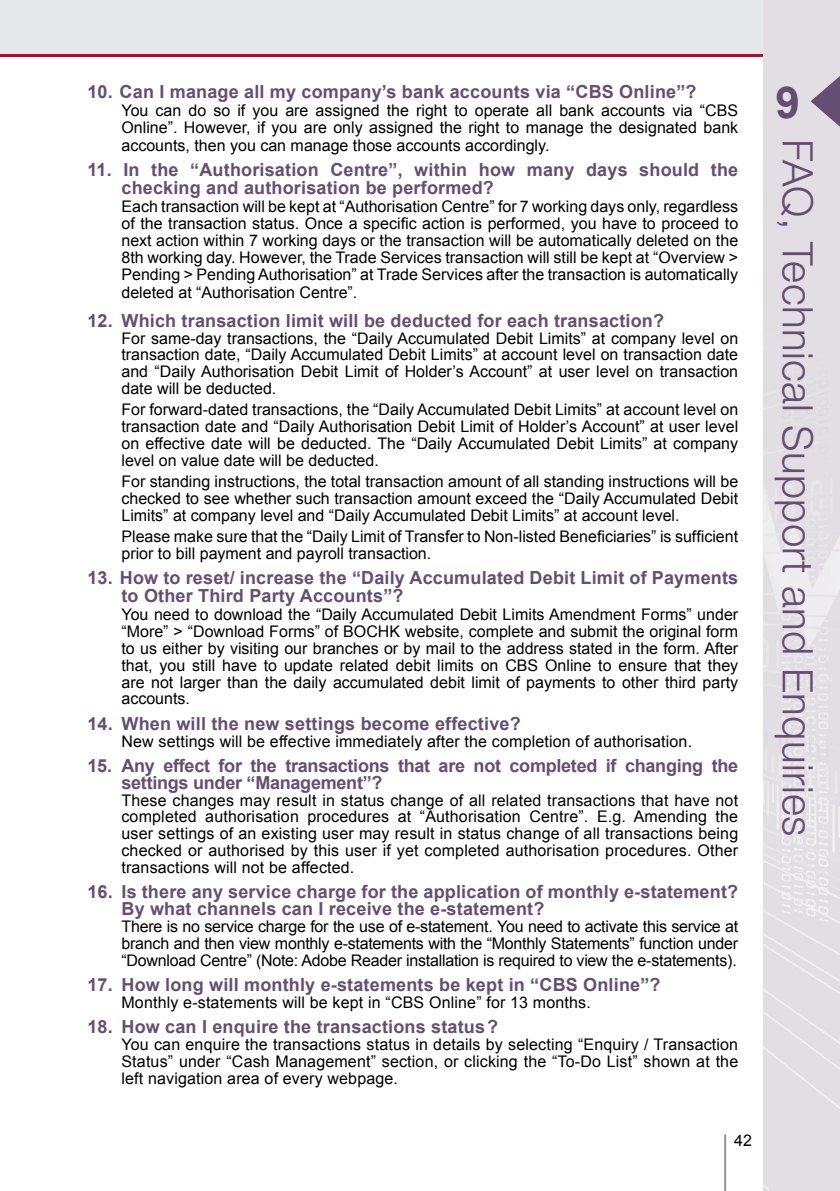
<style>
.page{position:relative;width:840px;height:1191px;background:#fff}
.page>*{position:absolute;margin:0;border:0;box-sizing:border-box;transform-origin:0 0}
.t1{font:700 44px "Arial";color:#644f72}
.t2{font:300 42px "Helvetica Neue LT Std";letter-spacing:.01em;color:#644f72}
.t3{font:700 18px/18px "Arial";letter-spacing:.01em;color:#644f72}
.t4{font:700 18px/16.8px "Arial";letter-spacing:-.015em;color:#644f72}
.t5{font:16px/16.8px "Arial";color:#000;text-align:justify}
</style>
<div class="page">
<hr style="left:723px;top:1134px;width:2px;height:57px;background:#939598">
<div style="left:0;top:0;width:839px;height:57px;background:#b10a32"></div>
<div style="left:0;top:0;width:839px;height:54px;background:#e6e7e8"></div>
<img style="left:763px;top:54px;width:76px;height:1137px">
<svg style="left:810px;top:76px;width:29px;height:51px"></svg>
<p class="t3" style="left:87px;top:83px;width:610px">10. Can I manage all my company’s bank accounts via “CBS Online”?</p>
<p class="t5" style="left:121px;top:102px;width:618px;line-height:17.4px">You can do so if you are assigned the right to operate all bank accounts via “CBS Online”. However, if you are only assigned the right to manage the designated bank accounts, then you can manage those accounts accordingly.</p>
<p class="t3" style="left:121px;top:161px;width:618px;text-indent:-34px">11. In the “Authorisation Centre”, within how many days should the checking and authorisation be performed?</p>
<p class="t5" style="left:121px;top:198px;width:618px">Each transaction will be kept at “Authorisation Centre” for 7 working days only, regardless of the transaction status. Once a specific action is performed, you have to proceed to next action within 7 working days or the transaction will be automatically deleted on the 8th working day. However, the Trade Services transaction will still be kept at “Overview &gt; Pending &gt; Pending Authorisation” at Trade Services after the transaction is automatically</p>
<p class="t5" style="left:121px;top:285px;width:237px">deleted at “Authorisation Centre”.</p>
<p class="t3" style="left:87px;top:312px;width:578px">12. Which transaction limit will be deducted for each transaction?</p>
<p class="t5" style="left:121px;top:330px;width:618px">For same-day transactions, the “Daily Accumulated Debit Limits” at company level on transaction date, “Daily Accumulated Debit Limits” at account level on transaction date and “Daily Authorisation Debit Limit of Holder’s Account” at user level on transaction date will be deducted.</p>
<p class="t5" style="left:121px;top:401px;width:618px">For forward-dated transactions, the “Daily Accumulated Debit Limits” at account level on transaction date and “Daily Authorisation Debit Limit of Holder’s Account” at user level on effective date will be deducted. The “Daily Accumulated Debit Limits” at company level on value date will be deducted.</p>
<p class="t5" style="left:121px;top:473px;width:618px">For standing instructions, the total transaction amount of all standing instructions will be checked to see whether such transaction amount exceed the “Daily Accumulated Debit Limits” at company level and “Daily Accumulated Debit Limits” at account level.</p>
<p class="t5" style="left:121px;top:528px;width:618px">Please make sure that the “Daily Limit of Transfer to Non-listed Beneficiaries” is sufficient prior to bill payment and payroll transaction.</p>
<p class="t3" style="left:121px;top:569px;width:618px;text-indent:-34px">13. How to reset/ increase the “Daily Accumulated Debit Limit of Payments to Other Third Party Accounts”?</p>
<p class="t5" style="left:121px;top:606px;width:618px">You need to download the “Daily Accumulated Debit Limits Amendment Forms” under “More” &gt; “Download Forms” of BOCHK website, complete and submit the original form to us either by visiting our branches or by mail to the address stated in the form. After that, you still have to update related debit limits on CBS Online to ensure that they are not larger than the daily accumulated debit limit of payments to other third party accounts.</p>
<p class="t3" style="left:87px;top:715px;width:434px">14. When will the new settings become effective?</p>
<p class="t5" style="left:121px;top:733px;width:572px">New settings will be effective immediately after the completion of authorisation.</p>
<p class="t4" style="left:121px;top:758px;width:618px;text-indent:-34px">15. Any effect for the transactions that are not completed if changing the settings under “Management”?</p>
<p class="t5" style="left:121px;top:792px;width:618px">These changes may result in status change of all related transactions that have not completed authorisation procedures at “Authorisation Centre”. E.g. Amending the user settings of an existing user may result in status change of all transactions being checked or authorised by this user if yet completed authorisation procedures. Other transactions will not be affected.</p>
<p class="t3" style="left:121px;top:884px;width:618px;line-height:16.8px;text-indent:-34px">16. Is there any service charge for the application of monthly e-statement?<br>By what channels can I receive the e-statement?</p>
<p class="t5" style="left:121px;top:918px;width:618px">There is no service charge for the use of e-statement. You need to activate this service at branch and then view monthly e-statements with the “Monthly Statements” function under “Download Centre” (Note: Adobe Reader installation is required to view the e-statements).</p>
<p class="t3" style="left:87px;top:976px;width:574px">17. How long will monthly e-statements be kept in “CBS Online”?</p>
<p class="t5" style="left:121px;top:994px;width:470px">Monthly e-statements will be kept in “CBS Online” for 13 months.</p>
<p class="t3" style="left:87px;top:1018px;width:412px">18. How can I enquire the transactions status?</p>
<p class="t5" style="left:121px;top:1036px;width:618px">You can enquire the transactions status in details by selecting “Enquiry / Transaction Status” under “Cash Management” section, or clicking the “To-Do List” shown at the left navigation area of every webpage.</p>
<p class="t5" style="left:733px;top:1132px;width:19px">42</p>
<h1 class="t1" style="left:774px;top:73px;width:26px">9</h1>
<h2 class="t2" style="left:822px;top:139px;width:699px;rotate:90deg">FAQ, Technical Support and Enquiries</h2>
</div>
